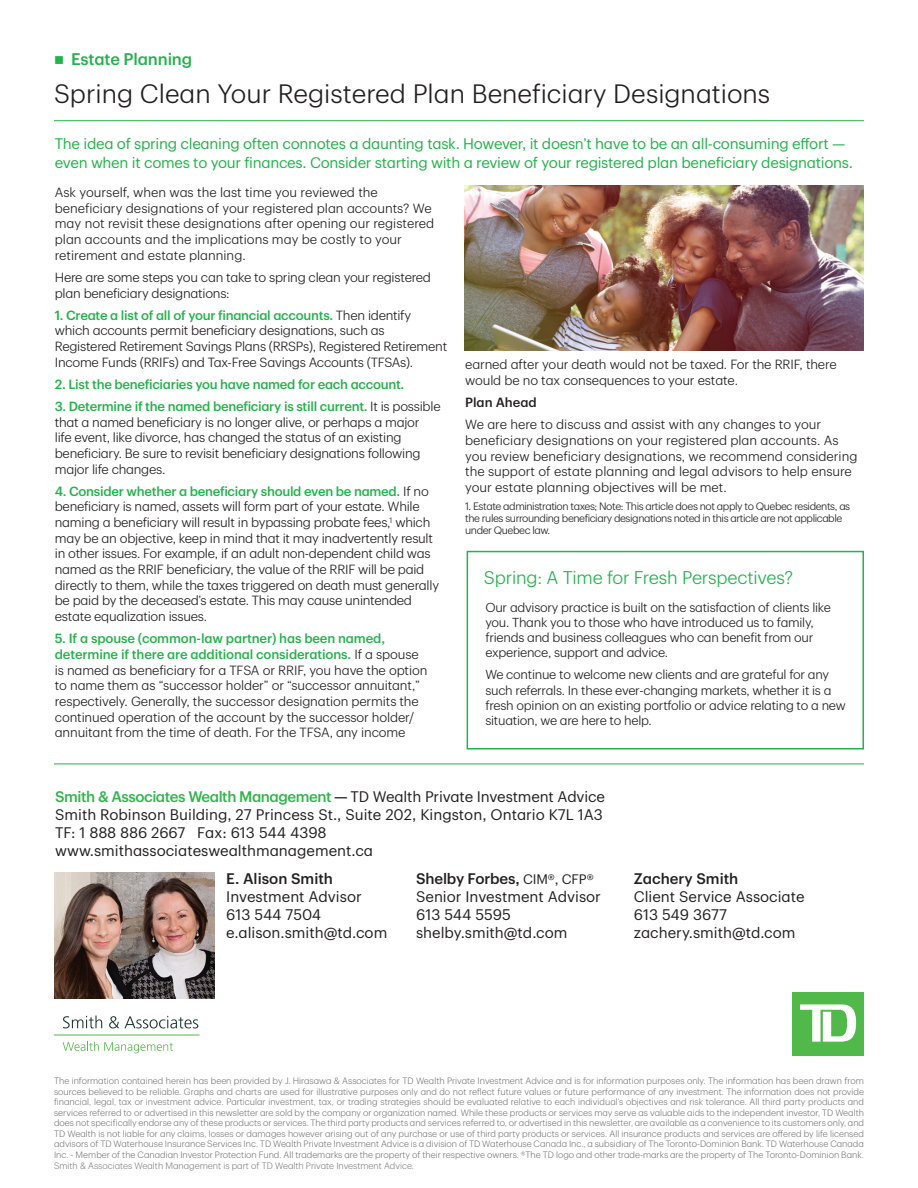
<style>
.page{position:relative;width:918px;height:1188px;background:#fff}
.page>*{position:absolute;margin:0;border:0;box-sizing:border-box;transform-origin:0 0}
.t1{font:300 26.1px "TD Graphik";color:#231f20}
.t2{font:300 18px "TD Graphik";letter-spacing:-.01em;color:#23b24b}
.t3{font:500 16.5px "TD Graphik";letter-spacing:-.01em;color:#23b24b}
.t4{font:15px/18px "TD Graphik";color:#231f20}
.t5{font:15px/19.5px "TD Graphik";letter-spacing:-.02em;color:#23b24b}
.t6{font:300 13.05px/15.6px "TD Graphik";letter-spacing:-.02em;color:#231f20}
.t7{font:300 13.05px/15.6px "TD Graphik";color:#231f20}
.t8{font:500 13.05px "TD Graphik";letter-spacing:-.02em;color:#23b24b}
.t9{font:300 12.75px/15.3px "TD Graphik";letter-spacing:-.02em;color:#231f20}
.t10{font:300 10.5px/12px "TD Graphik";letter-spacing:-.04em;color:#231f20}
.t11{font:300 9px/10.5px "TD Graphik";color:#636366;text-align:justify}
.t12{font:300 9px "TD Graphik";color:#6c6d70}
.s1{font-weight:500;color:#23b24b}
.s2{font-weight:500}
.s3{font-weight:500;color:#31b44a}
.s4{font-size:13.5px}
</style>
<div class="page">
<img style="left:55px;top:872px;width:160px;height:127px">
<svg style="left:63px;top:1016px;width:39px;height:12px"></svg>
<svg style="left:109px;top:1016px;width:10px;height:12px"></svg>
<svg style="left:125px;top:1016px;width:73px;height:12px"></svg>
<svg style="left:63px;top:1042px;width:110px;height:11px"></svg>
<hr style="left:55px;top:1035px;width:145px;height:1px;background:#52b949">
<hr style="left:54px;top:764px;width:810px;height:1px;background:#23b24b">
<hr style="left:54px;top:120px;width:810px;height:1px;background:#23b24b">
<div style="left:793px;top:992px;width:71px;height:63px;background:#51b949"></div>
<svg style="left:800px;top:1004px;width:56px;height:38px"></svg>
<img style="left:464px;top:186px;width:400px;height:165px">
<div style="left:467px;top:551px;width:397px;height:199px;border:2px solid #23b24b"></div>
<p class="t3" style="left:54px;top:47px;width:140px">■ Estate Planning</p>
<p class="t1" style="left:54px;top:75px;width:718px">Spring Clean Your Registered Plan Beneficiary Designations</p>
<p class="t5" style="left:55px;top:132px;width:800px">The idea of spring cleaning often connotes a daunting task. However, it doesn’t have to be an all-consuming effort — even when it comes to your finances. Consider starting with a review of your registered plan beneficiary designations.</p>
<p class="t7" style="left:55px;top:184px;width:381px">Ask yourself, when was the last time you reviewed the beneficiary designations of your registered plan accounts? We may not revisit these designations after opening our registered plan accounts and the implications may be costly to your retirement and estate planning.</p>
<p class="t6" style="left:55px;top:268px;width:378px">Here are some steps you can take to spring clean your registered plan beneficiary designations:</p>
<p class="t6" style="left:55px;top:306px;width:394px"><span class="s1">1. Create a list of all of your financial accounts.</span> Then identify which accounts permit beneficiary designations, such as Registered Retirement Savings Plans (RRSPs), Registered Retirement Income Funds (RRIFs) and Tax-Free Savings Accounts (TFSAs).</p>
<p class="t8" style="left:55px;top:374px;width:351px">2. List the beneficiaries you have named for each account.</p>
<p class="t6" style="left:55px;top:397px;width:387px"><span class="s1">3. Determine if the named beneficiary is still current.</span> It is possible that a named beneficiary is no longer alive, or perhaps a major<br>life event, like divorce, has changed the status of an existing beneficiary. Be sure to revisit beneficiary designations following major life changes.</p>
<p class="t6" style="left:55px;top:482px;width:386px"><span class="s1">4. Consider whether a beneficiary should even be named.</span> If no beneficiary is named, assets will form part of your estate. While naming a beneficiary will result in bypassing probate fees,<sup>1</sup> which may be an objective, keep in mind that it may inadvertently result in other issues. For example, if an adult non-dependent child was named as the RRIF beneficiary, the value of the RRIF will be paid directly to them, while the taxes triggered on death must generally be paid by the deceased’s estate. This may cause unintended estate equalization issues.</p>
<p class="t6" style="left:55px;top:630px;width:374px"><span class="s1">5. If a spouse (common-law partner) has been named, determine if there are additional considerations.</span> If a spouse is named as beneficiary for a TFSA or RRIF, you have the option to name them as “successor holder” or “successor annuitant,” respectively. Generally, the successor designation permits the continued operation of the account by the successor holder/ annuitant from the time of death. For the TFSA, any income</p>
<p class="t6" style="left:465px;top:356px;width:373px">earned after your death would not be taxed. For the RRIF, there would be no tax consequences to your estate.</p>
<p class="t7" style="left:465px;top:390px;width:358px;line-height:22.2px"><span class="s2">Plan Ahead<br></span>We are here to discuss and assist with any changes to your</p>
<p class="t7" style="left:465px;top:431px;width:394px">beneficiary designations on your registered plan accounts. As you review beneficiary designations, we recommend considering the support of estate planning and legal advisors to help ensure your estate planning objectives will be met.</p>
<p class="t10" style="left:465px;top:500px;width:387px">1. Estate administration taxes; Note: This article does not apply to Quebec residents, as the rules surrounding beneficiary designations noted in this article are not applicable under Quebec law.</p>
<p class="t2" style="left:484px;top:564px;width:311px">Spring: A Time for Fresh Perspectives?</p>
<p class="t9" style="left:485px;top:598px;width:347px">Our advisory practice is built on the satisfaction of clients like you. Thank you to those who have introduced us to family, friends and business colleagues who can benefit from our experience, support and advice.</p>
<p class="t9" style="left:485px;top:666px;width:362px">We continue to welcome new clients and are grateful for any such referrals. In these ever-changing markets, whether it is a fresh opinion on an existing portfolio or advice relating to a new situation, we are here to help.</p>
<p class="t4" style="left:55px;top:786px;width:551px"><span class="s3">Smith &amp; Associates Wealth Management</span> <span class="s2">—</span> TD Wealth Private Investment Advice Smith Robinson Building, 27 Princess St., Suite 202, Kingston, Ontario K7L 1A3<br>TF: 1 888 886 2667 Fax: 613 544 4398 www.smithassociateswealthmanagement.ca</p>
<p class="t4" style="left:226px;top:868px;width:163px"><span class="s2">E. Alison Smith<br></span>Investment Advisor<br>613 544 7504 e.alison.smith@td.com</p>
<p class="t4" style="left:416px;top:868px;width:186px"><span class="s2">Shelby Forbes,</span> <span class="s4">CIM®, CFP®<br></span>Senior Investment Advisor<br>613 544 5595 shelby.smith@td.com</p>
<p class="t4" style="left:634px;top:868px;width:172px"><span class="s2">Zachery Smith<br></span>Client Service Associate<br>613 549 3677 zachery.smith@td.com</p>
<p class="t11" style="left:54px;top:1075px;width:812px">The information contained herein has been provided by J. Hirasawa &amp; Associates for TD Wealth Private Investment Advice and is for information purposes only. The information has been drawn from sources believed to be reliable. Graphs and charts are used for illustrative purposes only and do not reflect future values or future performance of any investment. The information does not provide financial, legal, tax or investment advice. Particular investment, tax, or trading strategies should be evaluated relative to each individual’s objectives and risk tolerance. All third party products and services referred to or advertised in this newsletter are sold by the company or organization named. While these products or services may serve as valuable aids to the independent investor, TD Wealth does not specifically endorse any of these products or services. The third party products and services referred to, or advertised in this newsletter, are available as a convenience to its customers only, and TD Wealth is not liable for any claims, losses or damages however arising out of any purchase or use of third party products or services. All insurance products and services are offered by life licensed advisors of TD Waterhouse Insurance Services Inc. TD Wealth Private Investment Advice is a division of TD Waterhouse Canada Inc., a subsidiary of The Toronto-Dominion Bank. TD Waterhouse Canada Inc. - Member of the Canadian Investor Protection Fund. All trademarks are the property of their respective owners. ®The TD logo and other trade-marks are the property of The Toronto-Dominion Bank.</p>
<p class="t12" style="left:54px;top:1159px;width:362px">Smith &amp; Associates Wealth Management is part of TD Wealth Private Investment Advice.</p>
</div>
